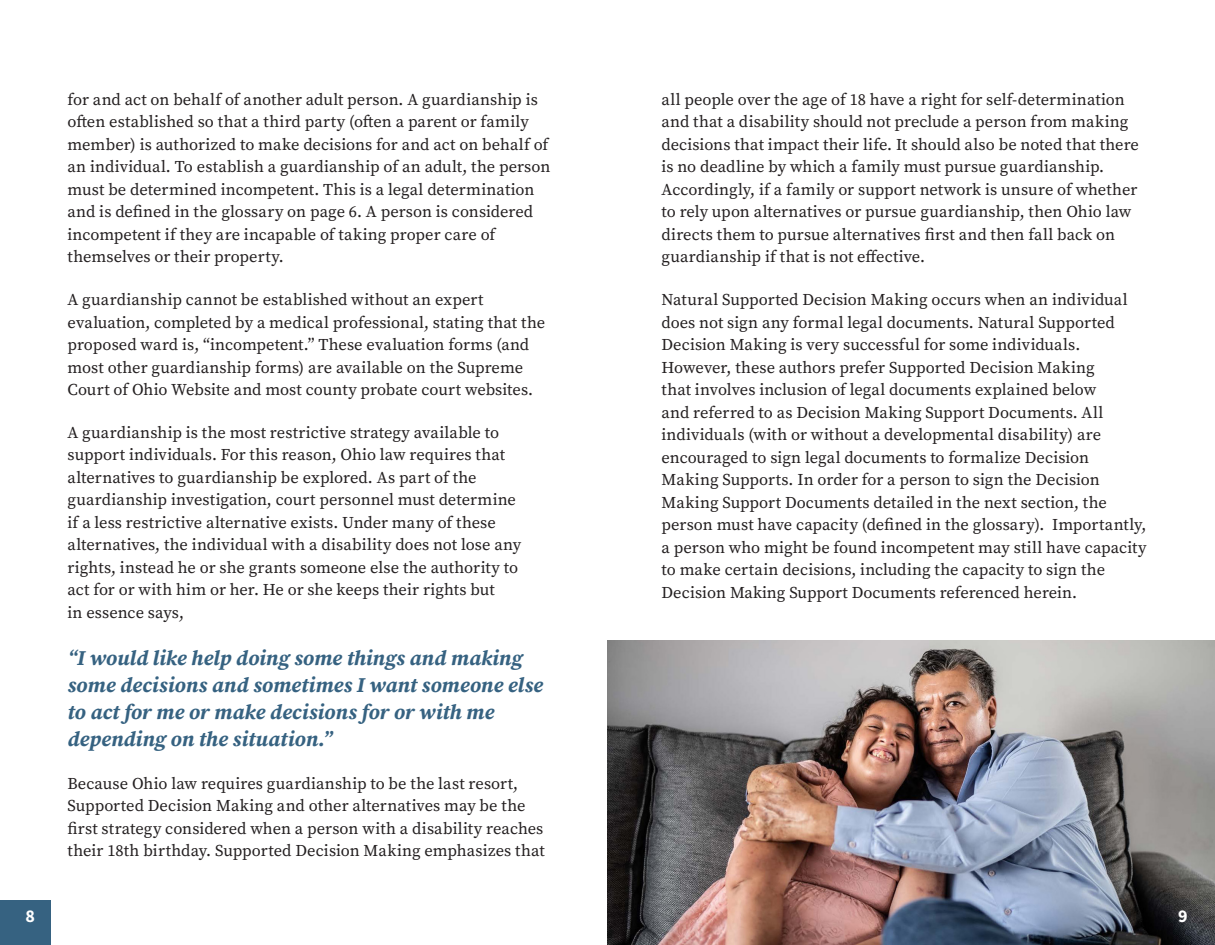
<style>
.page{position:relative;width:1215px;height:945px;background:#fff}
.page>*{position:absolute;margin:0;border:0;box-sizing:border-box;transform-origin:0 0}
.t1{font:italic 21px/27px "Source Serif Variable";color:#366281}
.t2{font:18px "Source Sans Variable";color:#fff}
.t3{font:16.5px/22.5px "Source Serif Variable";color:#231f20}
</style>
<div class="page">
<div style="left:0;top:900px;width:50px;height:45px;background:#366281"></div>
<img style="left:608px;top:641px;width:607px;height:304px">
<p class="t2" style="left:26px;top:905px;width:11px">8</p>
<p class="t3" style="left:68px;top:88px;width:484px">for and act on behalf of another adult person. A guardianship is often established so that a third party (often a parent or family member) is authorized to make decisions for and act on behalf of an individual. To establish a guardianship of an adult, the person must be determined incompetent. This is a legal determination and is defined in the glossary on page 6. A person is considered incompetent if they are incapable of taking proper care of themselves or their property.</p>
<p class="t3" style="left:68px;top:288px;width:479px">A guardianship cannot be established without an expert evaluation, completed by a medical professional, stating that the proposed ward is, “incompetent.” These evaluation forms (and most other guardianship forms) are available on the Supreme Court of Ohio Website and most county probate court websites.</p>
<p class="t3" style="left:68px;top:421px;width:455px">A guardianship is the most restrictive strategy available to support individuals. For this reason, Ohio law requires that alternatives to guardianship be explored. As part of the guardianship investigation, court personnel must determine if a less restrictive alternative exists. Under many of these alternatives, the individual with a disability does not lose any rights, instead he or she grants someone else the authority to act for or with him or her. He or she keeps their rights but<br>in essence says,</p>
<p class="t1" style="left:68px;top:644px;width:477px">“I would like help doing some things and making some decisions and sometimes I want someone else to act for me or make decisions for or with me depending on the situation.”</p>
<p class="t3" style="left:68px;top:772px;width:479px">Because Ohio law requires guardianship to be the last resort, Supported Decision Making and other alternatives may be the first strategy considered when a person with a disability reaches their 18th birthday. Supported Decision Making emphasizes that</p>
<p class="t3" style="left:662px;top:88px;width:479px">all people over the age of 18 have a right for self-determination and that a disability should not preclude a person from making decisions that impact their life. It should also be noted that there is no deadline by which a family must pursue guardianship.<br>Accordingly, if a family or support network is unsure of whether to rely upon alternatives or pursue guardianship, then Ohio law directs them to pursue alternatives first and then fall back on guardianship if that is not effective.</p>
<p class="t3" style="left:662px;top:288px;width:487px">Natural Supported Decision Making occurs when an individual does not sign any formal legal documents. Natural Supported Decision Making is very successful for some individuals.<br>However, these authors prefer Supported Decision Making<br>that involves inclusion of legal documents explained below<br>and referred to as Decision Making Support Documents. All individuals (with or without a developmental disability) are encouraged to sign legal documents to formalize Decision Making Supports. In order for a person to sign the Decision Making Support Documents detailed in the next section, the person must have capacity (defined in the glossary). Importantly, a person who might be found incompetent may still have capacity to make certain decisions, including the capacity to sign the Decision Making Support Documents referenced herein.</p>
<p class="t2" style="left:1178px;top:905px;width:11px">9</p>
</div>
